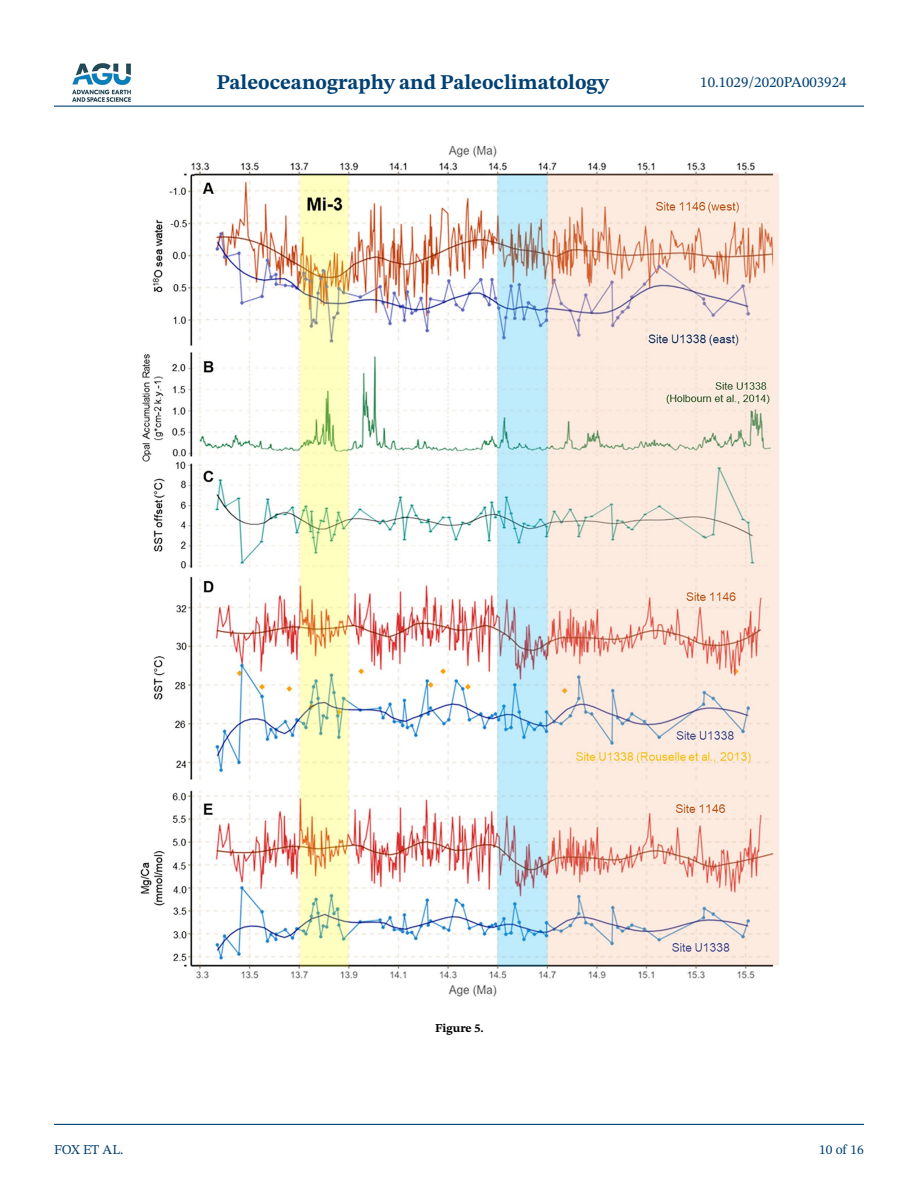
<style>
.page{position:relative;width:918px;height:1188px;background:#fff}
.page>*{position:absolute;margin:0;border:0;box-sizing:border-box;transform-origin:0 0}
.t1{font:700 21px "STIX Two Text";color:#004174}
.t2{font:15px "STIX Two Text";color:#004174}
.t3{font:13.5px "STIX Two Text";color:#004174}
.t4{font:700 12px "STIX Two Text";color:#000}
</style>
<div class="page">
<hr style="left:54px;top:106px;width:810px;height:1px;background:#004174">
<hr style="left:54px;top:1124px;width:810px;height:1px;background:#004174">
<img style="left:72px;top:63px;width:59px;height:39px">
<img style="left:140px;top:145px;width:639px;height:852px">
<p class="t1" style="left:216px;top:67px;width:394px">Paleoceanography and Paleoclimatology</p>
<p class="t2" style="left:700px;top:72px;width:148px">10.1029/2020PA003924</p>
<p class="t3" style="left:54px;top:1140px;width:71px">FOX ET AL.</p>
<p class="t4" style="left:435px;top:1019px;width:50px">Figure 5.</p>
<p class="t3" style="left:819px;top:1140px;width:46px">10 of 16</p>
</div>
